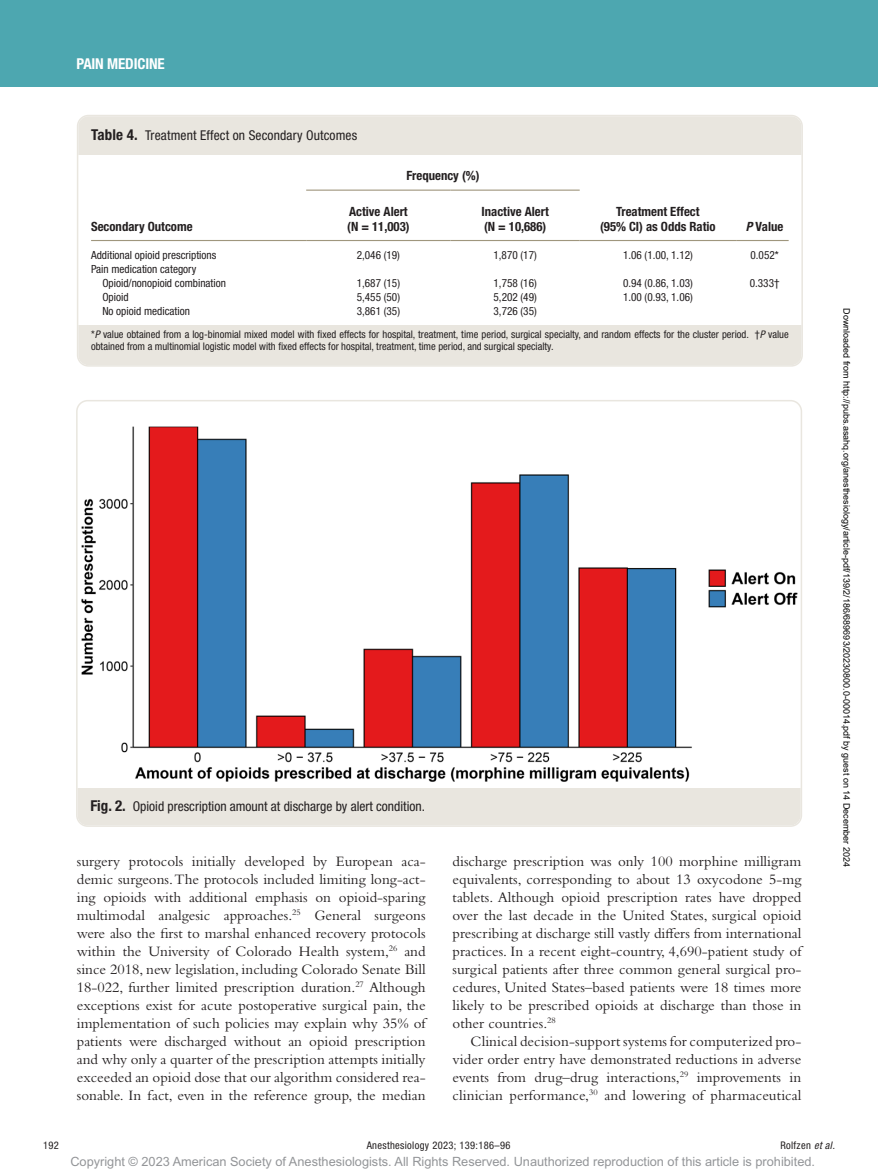
<style>
.page{position:relative;width:878px;height:1175px;background:#fff}
.page>*{position:absolute;margin:0;border:0;box-sizing:border-box;transform-origin:0 0}
.t1{font:15px/18px "Bembo Std";color:#231f20;text-align:justify}
.t2{font:700 condensed 15px "Helvetica Neue LT Std";letter-spacing:-.01em;color:#fff}
.t3{font:condensed 13.5px "Helvetica Neue LT Std";color:#231f20}
.t4{font:12.75px "Arial MT Std";color:#939598}
.t5{font:700 condensed 12.75px/15px "Helvetica Neue LT Std";color:#231f20}
.t6{font:condensed 11.25px/14.1px "Helvetica Neue LT Std";color:#231f20}
.t7{font:condensed 10.5px/12px "Helvetica Neue LT Std";color:#231f20}
.t8{font:condensed 10.5px "Helvetica Neue LT Std";letter-spacing:.03em;color:#231f20}
.t9{font:9px "Arial";color:#000}
.s1{font-weight:700;font-size:15px}
.s2{font-style:italic}
</style>
<div class="page">
<div style="left:0;top:0;width:878px;height:86px;background:#4da7b0"></div>
<img style="left:81px;top:426px;width:717px;height:356px">
<div style="left:78px;top:787px;width:722px;height:38px;background:#e9e6df"></div>
<div style="left:76px;top:400px;width:726px;height:427px;border:2px solid #e9e6df;border-radius:11px"></div>
<div style="left:78px;top:116px;width:723px;height:38px;background:#e9e6df"></div>
<div style="left:78px;top:325px;width:723px;height:40px;background:#e9e6df"></div>
<hr style="left:91px;top:240px;width:215px;height:1px;background:#9f967d">
<hr style="left:579px;top:240px;width:157px;height:1px;background:#9f967d">
<hr style="left:736px;top:240px;width:52px;height:1px;background:#9f967d">
<hr style="left:306px;top:240px;width:144px;height:1px;background:#9f967d">
<hr style="left:450px;top:240px;width:129px;height:1px;background:#9f967d">
<hr style="left:306px;top:190px;width:144px;height:1px;background:#9f967d">
<hr style="left:450px;top:190px;width:129px;height:1px;background:#9f967d">
<div style="left:77px;top:115px;width:725px;height:252px;border:2px solid #e9e6df;border-radius:11px"></div>
<p class="t2" style="left:77px;top:54px;width:90px">Pain Medicine</p>
<p class="t3" style="left:91px;top:127px;width:268px"><span class="s1">Table 4.</span> Treatment Effect on Secondary Outcomes</p>
<p class="t5" style="left:406px;top:168px;width:75px">Frequency (%)</p>
<p class="t5" style="left:91px;top:218px;width:103px">Secondary Outcome</p>
<p class="t5" style="left:347px;top:203px;width:64px">Active Alert (N = 11,003)</p>
<p class="t5" style="left:481px;top:203px;width:69px">Inactive Alert (N = 10,686)</p>
<p class="t5" style="left:600px;top:203px;width:117px;text-align:center">Treatment Effect<br>(95% CI) as Odds Ratio</p>
<p class="t5" style="left:745px;top:218px;width:39px"><span class="s2">P</span> Value</p>
<p class="t6" style="left:91px;top:248px;width:127px">Additional opioid prescriptions</p>
<p class="t6" style="left:357px;top:248px;width:45px">2,046 (19)</p>
<p class="t6" style="left:493px;top:248px;width:45px">1,870 (17)</p>
<p class="t6" style="left:623px;top:248px;width:71px">1.06 (1.00, 1.12)</p>
<p class="t6" style="left:750px;top:248px;width:30px">0.052*</p>
<p class="t6" style="left:102px;top:262px;width:125px;text-indent:-11px">Pain medication category<br>Opioid/nonopioid combination</p>
<p class="t6" style="left:357px;top:276px;width:45px">1,687 (15)</p>
<p class="t6" style="left:493px;top:276px;width:45px">1,758 (16)</p>
<p class="t6" style="left:623px;top:276px;width:71px">0.94 (0.86, 1.03)</p>
<p class="t6" style="left:749px;top:276px;width:31px">0.333†</p>
<p class="t6" style="left:102px;top:290px;width:28px">Opioid</p>
<p class="t6" style="left:357px;top:290px;width:45px">5,455 (50)</p>
<p class="t6" style="left:493px;top:290px;width:45px">5,202 (49)</p>
<p class="t6" style="left:623px;top:290px;width:71px">1.00 (0.93, 1.06)</p>
<p class="t6" style="left:102px;top:304px;width:89px">No opioid medication</p>
<p class="t6" style="left:357px;top:304px;width:45px">3,861 (35)</p>
<p class="t6" style="left:493px;top:304px;width:45px">3,726 (35)</p>
<p class="t7" style="left:91px;top:328px;width:699px">*<span class="s2">P</span> value obtained from a log-binomial mixed model with fixed effects for hospital, treatment, time period, surgical specialty, and random effects for the cluster period. †<span class="s2">P</span> value obtained from a multinomial logistic model with fixed effects for hospital, treatment, time period, and surgical specialty.</p>
<p class="t3" style="left:90px;top:798px;width:336px"><span class="s1">Fig. 2.</span> Opioid prescription amount at discharge by alert condition.</p>
<p class="t1" style="left:77px;top:852px;width:350px">surgery protocols initially developed by European aca&shy;demic surgeons. The protocols included limiting long-act&shy;ing opioids with additional emphasis on opioid-sparing multimodal analgesic approaches.<sup>25</sup> General surgeons were also the first to marshal enhanced recovery protocols within the University of Colorado Health system,<sup>26</sup> and since 2018, new legislation, including Colorado Senate Bill 18-022, further limited prescription duration.<sup>27</sup> Although exceptions exist for acute postoperative surgical pain, the implementation of such policies may explain why 35% of patients were discharged without an opioid prescription and why only a quarter of the prescription attempts initially exceeded an opioid dose that our algorithm considered rea&shy;sonable. In fact, even in the reference group, the median</p>
<p class="t1" style="left:452px;top:852px;width:350px">discharge prescription was only 100 morphine milligram equivalents, corresponding to about 13 oxycodone 5-mg tablets. Although opioid prescription rates have dropped over the last decade in the United States, surgical opioid prescribing at discharge still vastly differs from international practices. In a recent eight-country, 4,690-patient study of surgical patients after three common general surgical pro&shy;cedures, United States–based patients were 18 times more likely to be prescribed opioids at discharge than those in other countries.<sup>28</sup></p>
<p class="t1" style="left:452px;top:1032px;width:350px;text-indent:18px">Clinical decision-support systems for computerized pro&shy;vider order entry have demonstrated reductions in adverse events from drug–drug interactions,<sup>29</sup> improvements in clinician performance,<sup>30</sup> and lowering of pharmaceutical</p>
<p class="t9" style="left:850px;top:308px;width:560px;rotate:90deg">Downloaded from http://pubs.asahq.org/anesthesiology/article-pdf/139/2/186/689693/20230800.0-00014.pdf by guest on 14 December 2024</p>
<p class="t7" style="left:43px;top:1139px;width:17px">192</p>
<p class="t8" style="left:367px;top:1139px;width:145px">Anesthesiology 2023; 139:186–96</p>
<p class="t8" style="left:780px;top:1139px;width:56px">Rolfzen <span class="s2">et al.</span></p>
<p class="t4" style="left:70px;top:1154px;width:746px">Copyright © 2023 American Society of Anesthesiologists. All Rights Reserved. Unauthorized reproduction of this article is prohibited.</p>
</div>
